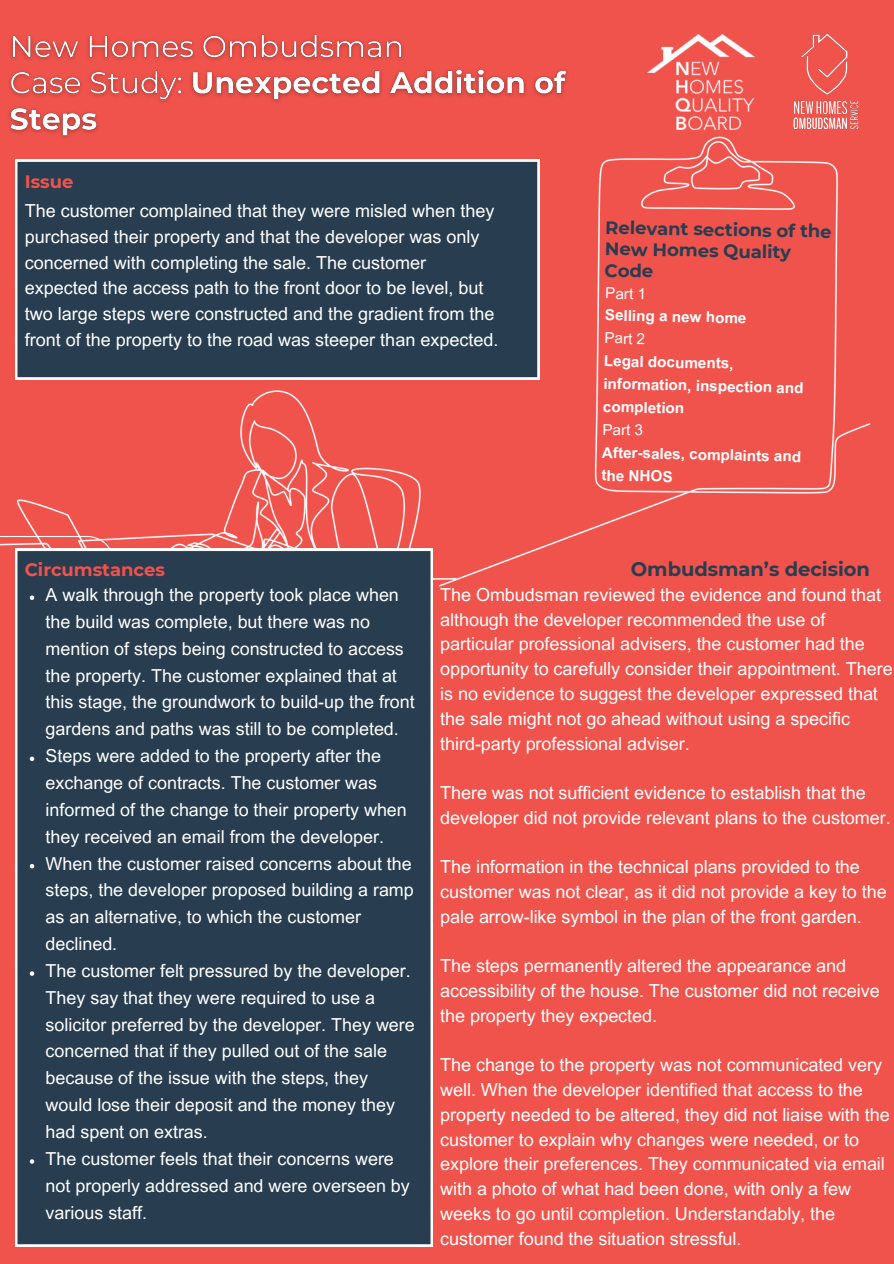
<style>
.page{position:relative;width:894px;height:1264px;background:#fff}
.page>*{position:absolute;margin:0;border:0;box-sizing:border-box;transform-origin:0 0}
.t1{font:700 19.5px "Montserrat";letter-spacing:-.005em;color:#283d50}
.t2{font:18px/24.8px "Arial MT Pro";letter-spacing:-.005em;color:#fff}
.t3{font:700 18px/21.3px "Montserrat";color:#283d50}
.t4{font:700 18px "Montserrat";letter-spacing:-.005em;color:#f0534c}
.t5{font:17.85px/26.8px "Arial MT Pro";color:#fff}
.t6{font:700 15.3px/22.8px "Arial MT Pro";color:#fff}
.t7{font:15.3px "Arial MT Pro";color:#fff}
</style>
<div class="page">
<div style="left:0;top:0;width:893px;height:1263px;background:#f0534c"></div>
<img style="left:15px;top:136px;width:856px;height:470px">
<img style="left:647px;top:34px;width:107px;height:96px">
<img style="left:786px;top:33px;width:79px;height:104px">
<div style="left:15px;top:160px;width:524px;height:219px;background:#283d50"></div>
<img style="left:9px;top:34px;width:567px;height:112px">
<div style="left:15px;top:549px;width:417px;height:697px;background:#283d50"></div>
<svg style="left:0;top:492px;width:255px;height:108px"></svg>
<svg style="left:30px;top:756px;width:4px;height:5px"></svg>
<svg style="left:30px;top:864px;width:4px;height:4px"></svg>
<svg style="left:30px;top:971px;width:4px;height:4px"></svg>
<svg style="left:30px;top:1159px;width:4px;height:4px"></svg>
<p class="t4" style="left:25px;top:170px;width:50px">Issue</p>
<p class="t2" style="left:25px;top:200px;width:475px;line-height:25.8px">The customer complained that they were misled when they purchased their property and that the developer was only concerned with completing the sale. The customer expected the access path to the front door to be level, but two large steps were constructed and the gradient from the front of the property to the road was steeper than expected.</p>
<p class="t3" style="left:605px;top:217px;width:228px;rotate:1deg">Relevant sections of the<br>New Homes Quality<br>Code</p>
<h2 class="t7" style="left:605px;top:287px;width:42px;rotate:1deg">Part 1</h2>
<h3 class="t6" style="left:605px;top:305px;width:143px;rotate:1deg">Selling a new home</h3>
<p class="t7" style="left:604px;top:332px;width:42px;rotate:1deg">Part 2</p>
<h2 class="t6" style="left:603px;top:351px;width:201px;rotate:1deg">Legal documents, information, inspection and completion</h2>
<p class="t7" style="left:602px;top:423px;width:42px;rotate:1deg">Part 3</p>
<p class="t6" style="left:602px;top:443px;width:201px;rotate:1deg">After-sales, complaints and the NHOS</p>
<p class="t4" style="left:25px;top:559px;width:142px">Circumstances</p>
<p class="t5" style="left:46px;top:583px;width:370px">A walk through the property took place when the build was complete, but there was no mention of steps being constructed to access the property. The customer explained that at this stage, the groundwork to build-up the front gardens and paths was still to be completed.</p>
<p class="t5" style="left:46px;top:744px;width:362px">Steps were added to the property after the exchange of contracts. The customer was informed of the change to their property when they received an email from the developer.</p>
<p class="t5" style="left:46px;top:852px;width:369px">When the customer raised concerns about the steps, the developer proposed building a ramp as an alternative, to which the customer declined.</p>
<h2 class="t5" style="left:46px;top:959px;width:370px">The customer felt pressured by the developer.<br>They say that they were required to use a solicitor preferred by the developer. They were concerned that if they pulled out of the sale because of the issue with the steps, they would lose their deposit and the money they had spent on extras.</h2>
<h2 class="t5" style="left:46px;top:1147px;width:365px">The customer feels that their concerns were not properly addressed and were overseen by various staff.</h2>
<p class="t1" style="left:630px;top:557px;width:241px">Ombudsman’s decision</p>
<p class="t2" style="left:440px;top:584px;width:454px">The Ombudsman reviewed the evidence and found that although the developer recommended the use of particular professional advisers, the customer had the opportunity to carefully consider their appointment. There is no evidence to suggest the developer expressed that the sale might not go ahead without using a specific third-party professional adviser.</p>
<p class="t2" style="left:440px;top:782px;width:452px">There was not sufficient evidence to establish that the developer did not provide relevant plans to the customer.</p>
<p class="t2" style="left:440px;top:856px;width:448px">The information in the technical plans provided to the customer was not clear, as it did not provide a key to the pale arrow-like symbol in the plan of the front garden.</p>
<p class="t2" style="left:440px;top:955px;width:441px">The steps permanently altered the appearance and accessibility of the house. The customer did not receive the property they expected.</p>
<h3 class="t2" style="left:440px;top:1054px;width:451px">The change to the property was not communicated very well. When the developer identified that access to the property needed to be altered, they did not liaise with the customer to explain why changes were needed, or to explore their preferences. They communicated via email with a photo of what had been done, with only a few weeks to go until completion. Understandably, the customer found the situation stressful.</h3>
</div>
